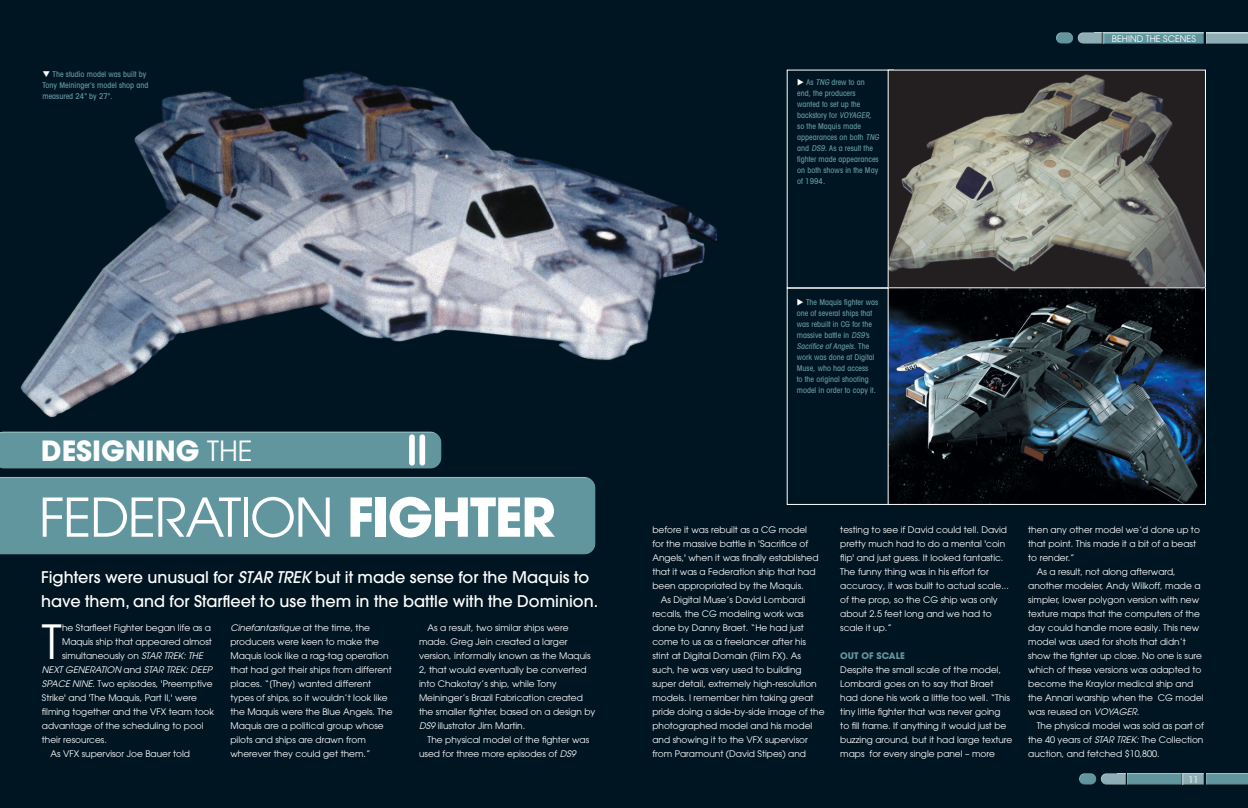
<style>
.page{position:relative;width:1248px;height:808px;background:#fff}
.page>*{position:absolute;margin:0;border:0;box-sizing:border-box;transform-origin:0 0}
.t1{font:53px "Avant Garde LT";letter-spacing:-.03em;color:#fff}
.t2{font:46.8px "Avant Garde LT";color:#fff}
.t3{font:700 27.7px "Avant Garde";color:#fff}
.t4{font:500 16px/24px "Avant Garde LT";color:#fff}
.t5{font:9px/14px "Avant Garde LT";color:#fff}
.t6{font:italic 9px "Avant Garde LT";color:#fff}
.t7{font:700 9px "Avant Garde";color:#61969e}
.t8{font:500 condensed 8px/11px "Avant Garde LT";color:#61969e}
.s1{color:#fff}
.s2{font-family:"Avant Garde LT";font-weight:400}
.s3{font-family:"Avant Garde";font-weight:700}
.s4{font-style:italic}
.s5{font-style:normal}
</style>
<div class="page">
<div style="left:0;top:0;width:1247px;height:808px;background:#001522"></div>
<div style="left:0;top:476px;width:596px;height:73px;background:#fff;opacity:.75"></div>
<div style="left:0;top:481px;width:596px;height:75px;background:#61969e"></div>
<div style="left:1099px;top:772px;width:27px;height:10px;background:#001522"></div>
<div style="left:1099px;top:773px;width:27px;height:12px;background:#231f20;opacity:.75"></div>
<div style="left:1126px;top:772px;width:56px;height:13px;background:#001522"></div>
<div style="left:1126px;top:773px;width:56px;height:12px;background:#61969e"></div>
<div style="left:1181px;top:772px;width:24px;height:13px;background:#001522"></div>
<div style="left:1181px;top:773px;width:24px;height:12px;background:#231f20;opacity:.75"></div>
<div style="left:1204px;top:772px;width:43px;height:13px;background:#001522"></div>
<div style="left:1204px;top:773px;width:43px;height:12px;background:#61969e"></div>
<div style="left:1078px;top:772px;width:19px;height:10px;background:#fff;opacity:.75"></div>
<div style="left:1078px;top:775px;width:20px;height:10px;background:#231f20;opacity:.75"></div>
<div style="left:1076px;top:31px;width:27px;height:10px;background:#001522"></div>
<div style="left:1076px;top:32px;width:27px;height:12px;background:#231f20;opacity:.75"></div>
<div style="left:1103px;top:31px;width:102px;height:13px;background:#001522"></div>
<div style="left:1103px;top:32px;width:102px;height:12px;background:#231f20;opacity:.75"></div>
<div style="left:1204px;top:31px;width:43px;height:13px;background:#001522"></div>
<div style="left:1204px;top:32px;width:43px;height:12px;background:#231f20;opacity:.75"></div>
<div style="left:1055px;top:31px;width:18px;height:10px;background:#fff;opacity:.75"></div>
<div style="left:1055px;top:34px;width:19px;height:10px;background:#231f20;opacity:.75"></div>
<img style="left:0;top:38px;width:717px;height:405px">
<img style="left:889px;top:72px;width:314px;height:214px">
<svg style="left:889px;top:289px;width:314px;height:214px;background:#222f3a"></svg>
<div style="left:887px;top:287px;width:318px;height:218px;border:1px solid #fff"></div>
<div style="left:0;top:430px;width:442px;height:33px;background:#fff;opacity:.75"></div>
<div style="left:0;top:435px;width:443px;height:34px;background:#61969e"></div>
<div style="left:409px;top:434px;width:6px;height:32px;background:#fff;border-radius:3px"></div>
<div style="left:419px;top:434px;width:6px;height:32px;background:#fff;border-radius:3px"></div>
<p class="t8" style="left:43px;top:69px;width:107px"><span class="s1">❑</span> The studio model was built by<br>Tony Meininger's model shop and measured 24" by 27".</p>
<h3 class="t3" style="left:41px;top:432px;width:213px">DESIGNING <span class="s2">THE</span></h3>
<h1 class="t1" style="left:39px;top:486px;width:518px">FEDERATION <span class="s3">FIGHTER</span></h1>
<h3 class="t4" style="left:41px;top:565px;width:558px">Fighters were unusual for <span class="s4">STAR TREK</span> but it made sense for the Maquis to have them, and for Starfleet to use them in the battle with the Dominion.</h3>
<h2 class="t2" style="left:42px;top:614px;width:21px">T</h2>
<p class="t5" style="left:62px;top:621px;width:150px">he Starfleet Fighter began life as a</p>
<p class="t5" style="left:62px;top:635px;width:151px">Maquis ship that appeared almost</p>
<p class="t5" style="left:62px;top:649px;width:142px">simultaneously on <span class="s4">STAR TREK: THE</span></p>
<p class="t6" style="left:42px;top:664px;width:172px">NEXT GENERATION <span class="s5">and</span> STAR TREK: DEEP</p>
<p class="t5" style="left:42px;top:677px;width:172px"><span class="s4">SPACE NINE</span>. Two episodes, 'Preemptive</p>
<p class="t5" style="left:42px;top:691px;width:157px">Strike' and 'The Maquis, Part II,' were</p>
<p class="t5" style="left:42px;top:705px;width:174px">filming together and the VFX team took</p>
<p class="t5" style="left:42px;top:719px;width:163px">advantage of the scheduling to pool</p>
<p class="t5" style="left:42px;top:733px;width:67px">their resources.</p>
<p class="t5" style="left:50px;top:747px;width:141px">As VFX supervisor Joe Bauer told</p>
<p class="t5" style="left:230px;top:621px;width:164px"><span class="s4">Cinefantastique</span> at the time, the producers were keen to make the Maquis look like a rag-tag operation that had got their ships from different places. “[They] wanted different types of ships, so it wouldn’t look like the Maquis were the Blue Angels. The Maquis are a political group whose pilots and ships are drawn from wherever they could get them.”</p>
<p class="t5" style="left:419px;top:621px;width:178px;text-indent:9px">As a result, two similar ships were made. Greg Jein created a larger version, informally known as the Maquis 2, that would eventually be converted into Chakotay’s ship, while Tony Meininger’s Brazil Fabrication created the smaller fighter, based on a design by <span class="s4">DS9</span> illustrator Jim Martin.</p>
<p class="t5" style="left:419px;top:733px;width:172px;text-indent:9px">The physical model of the fighter was used for three more episodes of <span class="s4">DS9</span></p>
<p class="t8" style="left:797px;top:77px;width:85px"><span class="s1">◆</span> As <span class="s4">TNG</span> drew to an<br>end, the producers<br>wanted to set up the backstory for <span class="s4">VOYAGER, </span>so the Maquis made appearances on both <span class="s4">TNG </span>and <span class="s4">DS9.</span> As a result the fighter made appearances on both shows in the May of 1994.</p>
<p class="t8" style="left:796px;top:297px;width:83px"><span class="s1">◆</span> The Maquis fighter was one of several ships that was rebuilt in CG for the massive battle in <span class="s4">DS9'</span>s<br><span class="s4">Sacrifice of Angels</span>. T h e work was done at Digital<br>Muse, who had access<br>to the original shooting model in order to copy it.</p>
<p class="t5" style="left:1111px;top:32px;width:85px">BEHIND THE SCENES</p>
<p class="t5" style="left:652px;top:523px;width:168px">before it was rebuilt as a CG model for the massive battle in 'Sacrifice of Angels,' when it was finally established that it was a Federation ship that had been appropriated by the Maquis.</p>
<p class="t5" style="left:652px;top:593px;width:174px;text-indent:9px">As Digital Muse’s David Lombardi recalls, the CG modeling work was done by Danny Braet. “He had just come to us as a freelancer after his stint at Digital Domain (Film FX). As such, he was very used to building super detail, extremely high-resolution models. I remember him taking great pride doing a side-by-side image of the photographed model and his model and showing it to the VFX supervisor from Paramount (David Stipes) and</p>
<p class="t5" style="left:840px;top:523px;width:170px">testing to see if David could tell. David pretty much had to do a mental 'coin flip' and just guess. It looked fantastic.<br>The funny thing was in his effort for accuracy, it was built to actual scale... of the prop, so the CG ship was only about 2.5 feet long and we had to scale it up.”</p>
<p class="t7" style="left:840px;top:650px;width:66px">OUT OF SCALE</p>
<p class="t5" style="left:840px;top:663px;width:174px">Despite the small scale of the model, Lombardi goes on to say that Braet had done his work a little too well. “This tiny little fighter that was never going<br>to fill frame. If anything it would just be buzzing around, but it had large texture maps for every single panel – more</p>
<p class="t5" style="left:1028px;top:523px;width:173px">then any other model we’d done up to</p>
<p class="t5" style="left:1028px;top:537px;width:169px">that point. This made it a bit of a beast</p>
<p class="t5" style="left:1028px;top:551px;width:48px">to render.”</p>
<p class="t5" style="left:1036px;top:565px;width:140px">As a result, not along afterward,</p>
<p class="t5" style="left:1028px;top:579px;width:174px">another modeler, Andy Wilkoff, made a</p>
<p class="t5" style="left:1028px;top:593px;width:172px">simpler, lower polygon version with new</p>
<p class="t5" style="left:1028px;top:607px;width:173px">texture maps that the computers of the</p>
<p class="t5" style="left:1028px;top:621px;width:172px">day could handle more easily. This new</p>
<p class="t5" style="left:1028px;top:635px;width:159px">model was used for shots that didn’t</p>
<p class="t5" style="left:1028px;top:649px;width:175px">show the fighter up close. No one is sure</p>
<p class="t5" style="left:1028px;top:663px;width:174px">which of these versions was adapted to</p>
<p class="t5" style="left:1028px;top:677px;width:167px">become the Kraylor medical ship and</p>
<p class="t5" style="left:1028px;top:691px;width:177px">the Annari warship when the CG model</p>
<p class="t5" style="left:1028px;top:705px;width:113px">was reused on <span class="s4">VOYAGER.</span></p>
<p class="t5" style="left:1036px;top:719px;width:169px">The physical model was sold as part of</p>
<p class="t5" style="left:1028px;top:733px;width:177px">the 40 years of <span class="s4">STAR TREK:</span> The Collection</p>
<p class="t5" style="left:1028px;top:747px;width:133px">auction, and fetched $10,800.</p>
<p class="t5" style="left:1188px;top:772px;width:11px">11</p>
</div>
